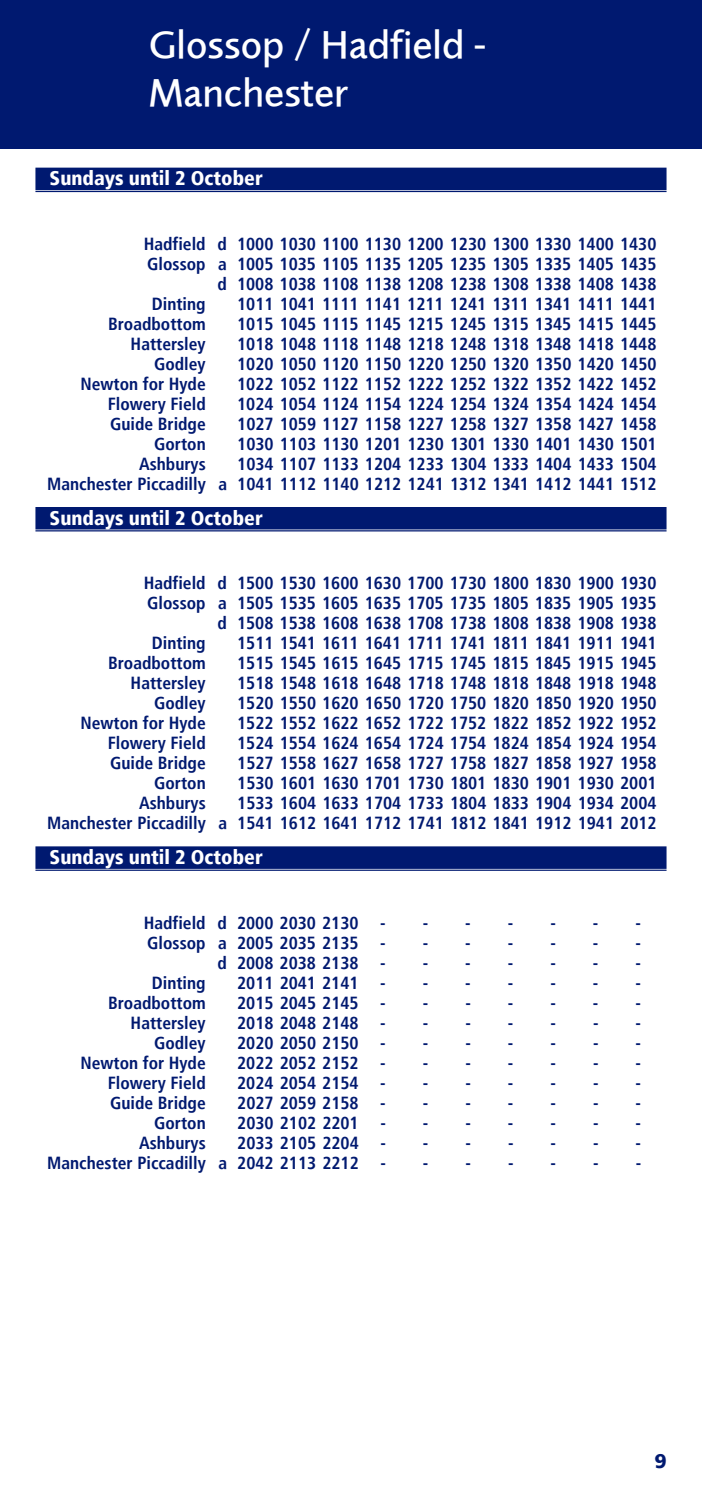
<style>
.page{position:relative;width:702px;height:1489px;background:#fff}
.page>*{position:absolute;margin:0;border:0;box-sizing:border-box;transform-origin:0 0}
.t1{font:500 40px/48px "Foundry Sans";color:#fff}
.t2{font:900 condensed 20px "Frutiger LT";color:#fff}
.t3{font:900 20px "Frutiger LT";color:#001970}
.t4{font:700 condensed 17.5px/20px "Frutiger LT";color:#001970;text-align:right}
</style>
<div class="page">
<div style="left:0;top:0;width:702px;height:149px;background:#001970"></div>
<div style="left:35px;top:168px;width:631px;height:22px;background:#001970"></div>
<hr style="left:35px;top:191px;width:631px;height:1px;background:#001970">
<div style="left:35px;top:507px;width:631px;height:22px;background:#001970"></div>
<hr style="left:35px;top:530px;width:631px;height:1px;background:#001970">
<div style="left:35px;top:846px;width:631px;height:22px;background:#001970"></div>
<hr style="left:35px;top:869px;width:631px;height:1px;background:#001970">
<h1 class="t1" style="left:149px;top:20px;width:339px">Glossop / Hadfield -<br>Manchester</h1>
<p class="t2" style="left:50px;top:166px;width:215px">Sundays until 2 October</p>
<p class="t4" style="left:144px;top:234px;width:514px">Hadfield d 1000 1030 1100 1130 1200 1230 1300 1330 1400 1430</p>
<p class="t4" style="left:147px;top:254px;width:510px">Glossop a 1005 1035 1105 1135 1205 1235 1305 1335 1405 1435</p>
<p class="t4" style="left:217px;top:274px;width:440px">d 1008 1038 1108 1138 1208 1238 1308 1338 1408 1438</p>
<p class="t4" style="left:152px;top:294px;width:55px">Dinting</p>
<p class="t4" style="left:237px;top:294px;width:421px">1011 1041 1111 1141 1211 1241 1311 1341 1411 1441</p>
<p class="t4" style="left:108px;top:314px;width:99px">Broadbottom</p>
<p class="t4" style="left:237px;top:314px;width:421px">1015 1045 1115 1145 1215 1245 1315 1345 1415 1445</p>
<p class="t4" style="left:131px;top:334px;width:77px">Hattersley</p>
<p class="t4" style="left:237px;top:334px;width:421px">1018 1048 1118 1148 1218 1248 1318 1348 1418 1448</p>
<p class="t4" style="left:154px;top:354px;width:53px">Godley</p>
<p class="t4" style="left:237px;top:354px;width:421px">1020 1050 1120 1150 1220 1250 1320 1350 1420 1450</p>
<p class="t4" style="left:81px;top:374px;width:127px">Newton for Hyde</p>
<p class="t4" style="left:237px;top:374px;width:421px">1022 1052 1122 1152 1222 1252 1322 1352 1422 1452</p>
<p class="t4" style="left:108px;top:394px;width:99px">Flowery Field</p>
<p class="t4" style="left:237px;top:394px;width:421px">1024 1054 1124 1154 1224 1254 1324 1354 1424 1454</p>
<p class="t4" style="left:110px;top:414px;width:97px">Guide Bridge</p>
<p class="t4" style="left:237px;top:414px;width:421px">1027 1059 1127 1158 1227 1258 1327 1358 1427 1458</p>
<p class="t4" style="left:154px;top:434px;width:53px">Gorton</p>
<p class="t4" style="left:237px;top:434px;width:421px">1030 1103 1130 1201 1230 1301 1330 1401 1430 1501</p>
<p class="t4" style="left:139px;top:454px;width:68px">Ashburys</p>
<p class="t4" style="left:47px;top:454px;width:611px">1034 1107 1133 1204 1233 1304 1333 1404 1433 1504<br>Manchester Piccadilly a 1041 1112 1140 1212 1241 1312 1341 1412 1441 1512</p>
<p class="t2" style="left:50px;top:505px;width:215px">Sundays until 2 October</p>
<p class="t4" style="left:144px;top:573px;width:514px">Hadfield d 1500 1530 1600 1630 1700 1730 1800 1830 1900 1930</p>
<p class="t4" style="left:147px;top:593px;width:510px">Glossop a 1505 1535 1605 1635 1705 1735 1805 1835 1905 1935</p>
<p class="t4" style="left:217px;top:613px;width:440px">d 1508 1538 1608 1638 1708 1738 1808 1838 1908 1938</p>
<p class="t4" style="left:152px;top:633px;width:55px">Dinting</p>
<p class="t4" style="left:237px;top:633px;width:421px">1511 1541 1611 1641 1711 1741 1811 1841 1911 1941</p>
<p class="t4" style="left:108px;top:653px;width:99px">Broadbottom</p>
<p class="t4" style="left:237px;top:653px;width:421px">1515 1545 1615 1645 1715 1745 1815 1845 1915 1945</p>
<p class="t4" style="left:131px;top:673px;width:77px">Hattersley</p>
<p class="t4" style="left:237px;top:673px;width:421px">1518 1548 1618 1648 1718 1748 1818 1848 1918 1948</p>
<p class="t4" style="left:154px;top:693px;width:53px">Godley</p>
<p class="t4" style="left:237px;top:693px;width:421px">1520 1550 1620 1650 1720 1750 1820 1850 1920 1950</p>
<p class="t4" style="left:81px;top:713px;width:127px">Newton for Hyde</p>
<p class="t4" style="left:237px;top:713px;width:421px">1522 1552 1622 1652 1722 1752 1822 1852 1922 1952</p>
<p class="t4" style="left:108px;top:733px;width:99px">Flowery Field</p>
<p class="t4" style="left:237px;top:733px;width:421px">1524 1554 1624 1654 1724 1754 1824 1854 1924 1954</p>
<p class="t4" style="left:110px;top:753px;width:97px">Guide Bridge</p>
<p class="t4" style="left:237px;top:753px;width:421px">1527 1558 1627 1658 1727 1758 1827 1858 1927 1958</p>
<p class="t4" style="left:154px;top:773px;width:53px">Gorton</p>
<p class="t4" style="left:237px;top:773px;width:421px">1530 1601 1630 1701 1730 1801 1830 1901 1930 2001</p>
<p class="t4" style="left:139px;top:793px;width:68px">Ashburys</p>
<p class="t4" style="left:47px;top:793px;width:611px">1533 1604 1633 1704 1733 1804 1833 1904 1934 2004<br>Manchester Piccadilly a 1541 1612 1641 1712 1741 1812 1841 1912 1941 2012</p>
<p class="t2" style="left:50px;top:844px;width:215px">Sundays until 2 October</p>
<p class="t4" style="left:144px;top:912px;width:243px">Hadfield d 2000 2030 2130 -</p>
<p class="t4" style="left:422px;top:912px;width:50px">- -</p>
<p class="t4" style="left:508px;top:912px;width:50px">- -</p>
<p class="t4" style="left:593px;top:912px;width:50px">- -</p>
<p class="t4" style="left:147px;top:932px;width:240px">Glossop a 2005 2035 2135 -</p>
<p class="t4" style="left:422px;top:932px;width:50px">- -</p>
<p class="t4" style="left:508px;top:932px;width:50px">- -</p>
<p class="t4" style="left:593px;top:932px;width:50px">- -</p>
<p class="t4" style="left:217px;top:952px;width:170px">d 2008 2038 2138 -</p>
<p class="t4" style="left:422px;top:952px;width:50px">- -</p>
<p class="t4" style="left:508px;top:952px;width:50px">- -</p>
<p class="t4" style="left:593px;top:952px;width:50px">- -</p>
<p class="t4" style="left:152px;top:972px;width:55px">Dinting</p>
<p class="t4" style="left:237px;top:972px;width:150px">2011 2041 2141 -</p>
<p class="t4" style="left:423px;top:972px;width:50px">- -</p>
<p class="t4" style="left:508px;top:972px;width:50px">- -</p>
<p class="t4" style="left:593px;top:972px;width:50px">- -</p>
<p class="t4" style="left:108px;top:992px;width:99px">Broadbottom</p>
<p class="t4" style="left:237px;top:992px;width:150px">2015 2045 2145 -</p>
<p class="t4" style="left:423px;top:992px;width:50px">- -</p>
<p class="t4" style="left:508px;top:992px;width:50px">- -</p>
<p class="t4" style="left:593px;top:992px;width:50px">- -</p>
<p class="t4" style="left:131px;top:1012px;width:77px">Hattersley</p>
<p class="t4" style="left:237px;top:1012px;width:150px">2018 2048 2148 -</p>
<p class="t4" style="left:423px;top:1012px;width:50px">- -</p>
<p class="t4" style="left:508px;top:1012px;width:50px">- -</p>
<p class="t4" style="left:593px;top:1012px;width:50px">- -</p>
<p class="t4" style="left:154px;top:1032px;width:53px">Godley</p>
<p class="t4" style="left:237px;top:1032px;width:150px">2020 2050 2150 -</p>
<p class="t4" style="left:423px;top:1032px;width:50px">- -</p>
<p class="t4" style="left:508px;top:1032px;width:50px">- -</p>
<p class="t4" style="left:593px;top:1032px;width:50px">- -</p>
<p class="t4" style="left:81px;top:1052px;width:127px">Newton for Hyde</p>
<p class="t4" style="left:237px;top:1052px;width:150px">2022 2052 2152 -</p>
<p class="t4" style="left:423px;top:1052px;width:50px">- -</p>
<p class="t4" style="left:508px;top:1052px;width:50px">- -</p>
<p class="t4" style="left:593px;top:1052px;width:50px">- -</p>
<p class="t4" style="left:108px;top:1072px;width:99px">Flowery Field</p>
<p class="t4" style="left:237px;top:1072px;width:150px">2024 2054 2154 -</p>
<p class="t4" style="left:423px;top:1072px;width:50px">- -</p>
<p class="t4" style="left:508px;top:1072px;width:50px">- -</p>
<p class="t4" style="left:593px;top:1072px;width:50px">- -</p>
<p class="t4" style="left:110px;top:1092px;width:97px">Guide Bridge</p>
<p class="t4" style="left:237px;top:1092px;width:150px">2027 2059 2158 -</p>
<p class="t4" style="left:423px;top:1092px;width:50px">- -</p>
<p class="t4" style="left:508px;top:1092px;width:50px">- -</p>
<p class="t4" style="left:593px;top:1092px;width:50px">- -</p>
<p class="t4" style="left:154px;top:1112px;width:53px">Gorton</p>
<p class="t4" style="left:237px;top:1112px;width:150px">2030 2102 2201 -</p>
<p class="t4" style="left:423px;top:1112px;width:50px">- -</p>
<p class="t4" style="left:508px;top:1112px;width:50px">- -</p>
<p class="t4" style="left:593px;top:1112px;width:50px">- -</p>
<p class="t4" style="left:139px;top:1132px;width:68px">Ashburys</p>
<p class="t4" style="left:237px;top:1132px;width:150px">2033 2105 2204 -</p>
<p class="t4" style="left:423px;top:1132px;width:50px">- -</p>
<p class="t4" style="left:508px;top:1132px;width:50px">- -</p>
<p class="t4" style="left:593px;top:1132px;width:50px">- -</p>
<p class="t4" style="left:47px;top:1152px;width:340px">Manchester Piccadilly a 2042 2113 2212 -</p>
<p class="t4" style="left:423px;top:1152px;width:50px">- -</p>
<p class="t4" style="left:508px;top:1152px;width:50px">- -</p>
<p class="t4" style="left:593px;top:1152px;width:50px">- -</p>
<p class="t3" style="left:654px;top:1448px;width:14px">9</p>
</div>
